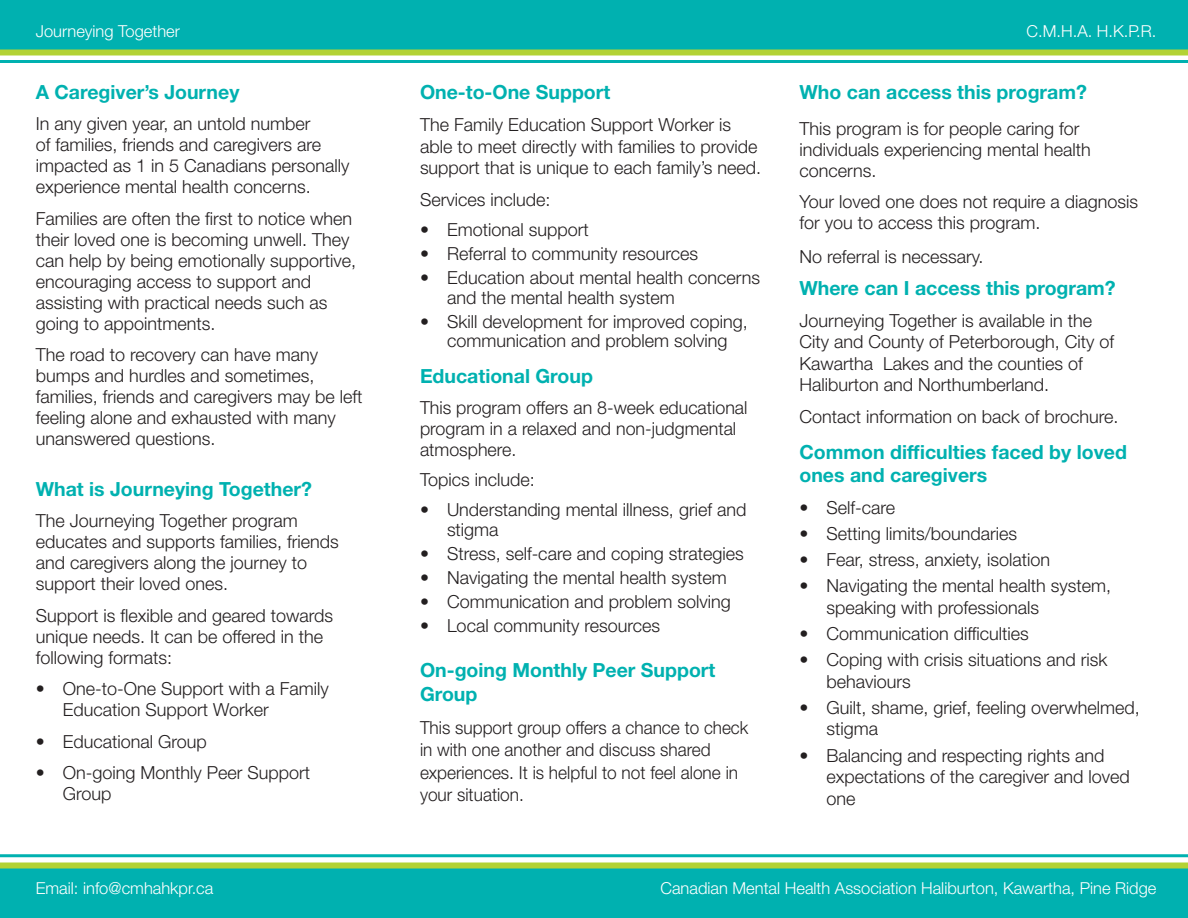
<style>
.page{position:relative;width:1188px;height:918px;background:#fff}
.page>*{position:absolute;margin:0;border:0;box-sizing:border-box;transform-origin:0 0}
.t1{font:700 19.5px/23.4px "Helvetica Neue LT Std";color:#00b1b0}
.t2{font:300 18px/21px "Helvetica Neue LT Std";color:#231f20}
.t3{font:300 18px/22.5px "Helvetica Neue LT Std";color:#231f20;scale:.96 1}
.t4{font:300 16.5px "Helvetica Neue LT Std";color:#fff}
</style>
<div class="page">
<svg style="left:0;top:862px;width:1188px;height:56px;background:#15b5a3"></svg>
<hr style="left:0;top:854px;width:1188px;height:3px;background:#00b1b0">
<svg style="left:0;top:0;width:1188px;height:56px;background:#15b5a3"></svg>
<hr style="left:0;top:60px;width:1188px;height:3px;background:#00b1b0">
<p class="t4" style="left:36px;top:21px;width:146px">Journeying Together</p>
<p class="t1" style="left:36px;top:80px;width:205px">A Caregiver’s Journey</p>
<p class="t2" style="left:36px;top:113px;width:315px">In any given year, an untold number<br>of families, friends and caregivers are impacted as 1 in 5 Canadians personally experience mental health concerns.</p>
<p class="t2" style="left:36px;top:208px;width:322px">Families are often the first to notice when their loved one is becoming unwell. They can help by being emotionally supportive, encouraging access to support and assisting with practical needs such as going to appointments.</p>
<p class="t2" style="left:36px;top:344px;width:328px">The road to recovery can have many bumps and hurdles and sometimes, families, friends and caregivers may be left feeling alone and exhausted with many unanswered questions.</p>
<p class="t1" style="left:36px;top:477px;width:278px">What is Journeying Together?</p>
<p class="t2" style="left:36px;top:510px;width:305px">The Journeying Together program educates and supports families, friends and caregivers along the journey to support their loved ones.</p>
<p class="t2" style="left:36px;top:605px;width:299px">Support is flexible and geared towards unique needs. It can be offered in the following formats:</p>
<p class="t2" style="left:63px;top:678px;width:268px;text-indent:-27px">• One-to-One Support with a Family<br>Education Support Worker</p>
<p class="t2" style="left:36px;top:731px;width:173px">• Educational Group</p>
<p class="t2" style="left:63px;top:762px;width:249px;text-indent:-27px">• On-going Monthly Peer Support<br>Group</p>
<p class="t1" style="left:420px;top:80px;width:192px">One-to-One Support</p>
<p class="t2" style="left:420px;top:113px;width:343px;line-height:21.6px">The Family Education Support Worker is able to meet directly with families to provide support that is unique to each family’s need.</p>
<p class="t2" style="left:420px;top:189px;width:132px">Services include:</p>
<p class="t2" style="left:420px;top:219px;width:170px">• Emotional support</p>
<p class="t2" style="left:420px;top:243px;width:280px">• Referral to community resources</p>
<p class="t2" style="left:447px;top:268px;width:315px;line-height:19.5px;text-indent:-27px">• Education about mental health concerns and the mental health system</p>
<p class="t2" style="left:420px;top:311px;width:329px;line-height:19.5px;text-align:center">• Skill development for improved coping, communication and problem solving</p>
<p class="t1" style="left:420px;top:364px;width:174px">Educational Group</p>
<p class="t2" style="left:420px;top:397px;width:329px">This program offers an 8-week educational program in a relaxed and non-judgmental atmosphere.</p>
<p class="t2" style="left:420px;top:469px;width:116px">Topics include:</p>
<p class="t2" style="left:447px;top:500px;width:301px;line-height:19.5px;text-indent:-27px">• Understanding mental illness, grief and stigma</p>
<p class="t2" style="left:420px;top:542px;width:325px">• Stress, self-care and coping strategies</p>
<p class="t2" style="left:420px;top:566px;width:308px">• Navigating the mental health system</p>
<p class="t2" style="left:420px;top:590px;width:312px">• Communication and problem solving</p>
<p class="t2" style="left:420px;top:614px;width:242px">• Local community resources</p>
<p class="t1" style="left:420px;top:658px;width:297px">On-going Monthly Peer Support<br>Group</p>
<p class="t3" style="left:420px;top:716px;width:344px">This support group offers a chance to check in with one another and discuss shared experiences. It is helpful to not feel alone in your situation.</p>
<p class="t4" style="left:1027px;top:21px;width:131px">C.M.H.A. H.K.P.R.</p>
<p class="t1" style="left:800px;top:80px;width:289px">Who can access this program?</p>
<p class="t2" style="left:800px;top:118px;width:293px">This program is for people caring for individuals experiencing mental health concerns.</p>
<p class="t2" style="left:800px;top:191px;width:340px">Your loved one does not require a diagnosis for you to access this program.</p>
<p class="t2" style="left:800px;top:246px;width:186px">No referral is necessary.</p>
<p class="t1" style="left:800px;top:275px;width:318px">Where can I access this program?</p>
<p class="t2" style="left:800px;top:309px;width:316px;line-height:21.6px">Journeying Together is available in the City and County of Peterborough, City of Kawartha Lakes and the counties of Haliburton and Northumberland.</p>
<p class="t2" style="left:800px;top:406px;width:321px">Contact information on back of brochure.</p>
<p class="t1" style="left:800px;top:439px;width:329px">Common difficulties faced by loved ones and caregivers</p>
<p class="t2" style="left:800px;top:497px;width:97px">• Self-care</p>
<p class="t2" style="left:800px;top:523px;width:219px">• Setting limits/boundaries</p>
<p class="t2" style="left:800px;top:549px;width:252px">• Fear, stress, anxiety, isolation</p>
<p class="t2" style="left:826px;top:575px;width:286px;line-height:21.6px;text-indent:-27px">• Navigating the mental health system, speaking with professionals</p>
<p class="t2" style="left:800px;top:623px;width:231px">• Communication difficulties</p>
<p class="t2" style="left:826px;top:649px;width:282px;line-height:21.6px;text-indent:-27px">• Coping with crisis situations and risk behaviours</p>
<p class="t2" style="left:826px;top:696px;width:315px;line-height:21.6px;text-indent:-27px">• Guilt, shame, grief, feeling overwhelmed, stigma</p>
<p class="t2" style="left:826px;top:744px;width:305px;line-height:21.6px;text-indent:-27px">• Balancing and respecting rights and expectations of the caregiver and loved one</p>
<p class="t4" style="left:36px;top:878px;width:179px">Email: info@cmhahkpr.ca</p>
<p class="t4" style="left:660px;top:878px;width:498px">Canadian Mental Health Association Haliburton, Kawartha, Pine Ridge</p>
</div>
